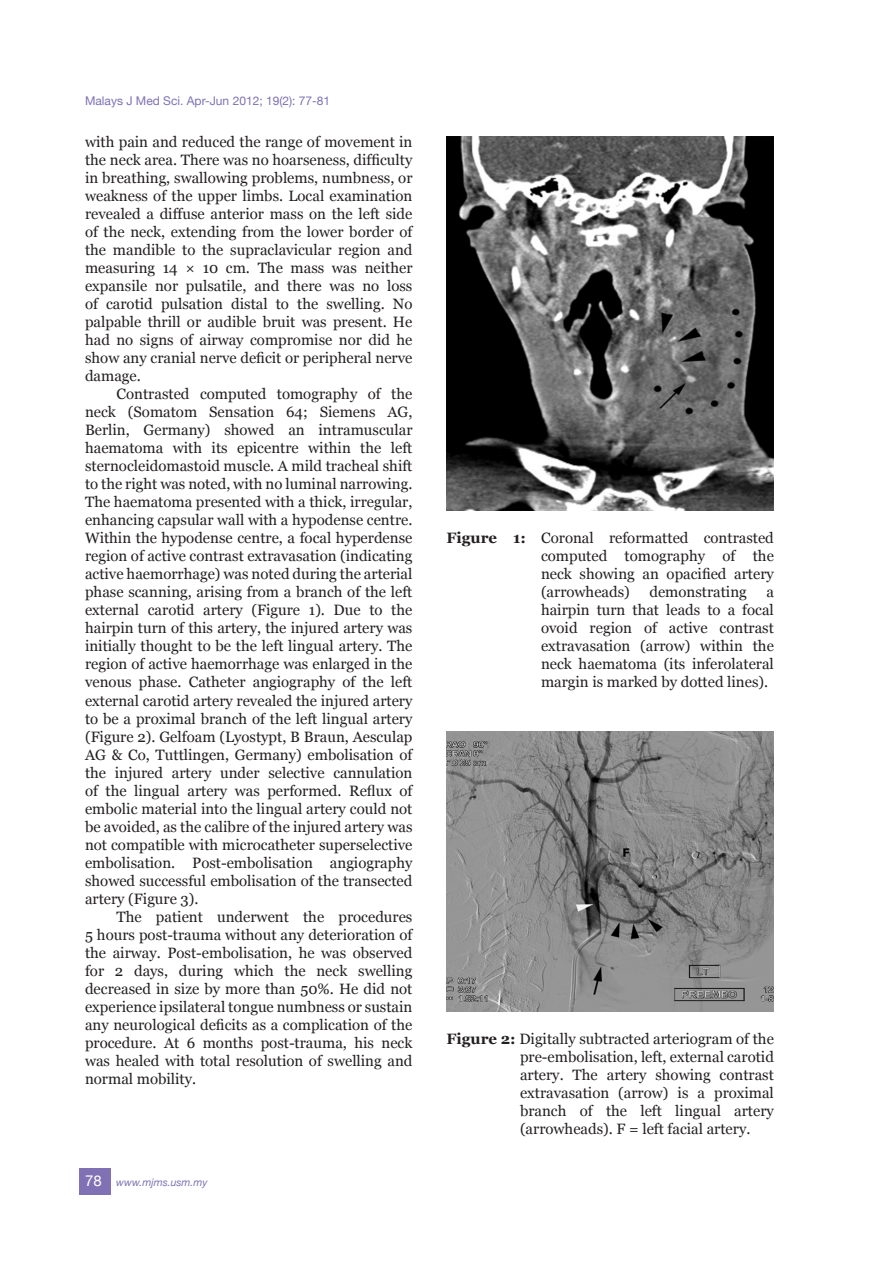
<style>
.page{position:relative;width:893px;height:1263px;background:#fff}
.page>*{position:absolute;margin:0;border:0;box-sizing:border-box;transform-origin:0 0}
.bodyText{font:15px/18px "Georgia";color:#231f20;text-align:justify}
.t1{font:15px "Helvetica Neue";color:#fff}
.t2{font:12px "Helvetica Neue";color:#7f71b3}
.t3{font:italic 10.5px "Helvetica Neue";color:#7f71b3}
.s1{font-weight:700}
</style>
<div class="page">
<div style="left:79px;top:1168px;width:32px;height:27px;background:#7f71b3"></div>
<img style="left:446px;top:136px;width:328px;height:374px">
<img style="left:446px;top:732px;width:328px;height:279px">
<p class="t2" style="left:85px;top:94px;width:247px">Malays J Med Sci. Apr-Jun 2012; 19(2): 77-81</p>
<p class="bodyText" style="left:85px;top:134px;width:329px">with pain and reduced the range of movement in the neck area. There was no hoarseness, difficulty in breathing, swallowing problems, numbness, or weakness of the upper limbs. Local examination revealed a diffuse anterior mass on the left side of the neck, extending from the lower border of the mandible to the supraclavicular region and measuring 14 × 10 cm. The mass was neither expansile nor pulsatile, and there was no loss of carotid pulsation distal to the swelling. No palpable thrill or audible bruit was present. He had no signs of airway compromise nor did he show any cranial nerve deficit or peripheral nerve damage.</p>
<p class="bodyText" style="left:85px;top:386px;width:329px;text-indent:32px">Contrasted computed tomography of the neck (Somatom Sensation 64; Siemens AG, Berlin, Germany) showed an intramuscular haematoma with its epicentre within the left sternocleidomastoid muscle. A mild tracheal shift to the right was noted, with no luminal narrowing.<br>The haematoma presented with a thick, irregular, enhancing capsular wall with a hypodense centre.<br>Within the hypodense centre, a focal hyperdense region of active contrast extravasation (indicating active haemorrhage) was noted during the arterial phase scanning, arising from a branch of the left external carotid artery (Figure 1). Due to the hairpin turn of this artery, the injured artery was initially thought to be the left lingual artery. The region of active haemorrhage was enlarged in the venous phase. Catheter angiography of the left external carotid artery revealed the injured artery to be a proximal branch of the left lingual artery (Figure 2). Gelfoam (Lyostypt, B Braun, Aesculap AG &amp; Co, Tuttlingen, Germany) embolisation of the injured artery under selective cannulation of the lingual artery was performed. Reflux of embolic material into the lingual artery could not be avoided, as the calibre of the injured artery was not compatible with microcatheter superselective embolisation. Post-embolisation angiography showed successful embolisation of the transected artery (Figure 3).</p>
<p class="bodyText" style="left:85px;top:908px;width:329px;text-indent:32px">The patient underwent the procedures 5 hours post-trauma without any deterioration of the airway. Post-embolisation, he was observed for 2 days, during which the neck swelling decreased in size by more than 50%. He did not experience ipsilateral tongue numbness or sustain any neurological deficits as a complication of the procedure. At 6 months post-trauma, his neck was healed with total resolution of swelling and normal mobility.</p>
<p class="t1" style="left:85px;top:1172px;width:18px">78</p>
<p class="t3" style="left:116px;top:1176px;width:93px">www.mjms.usm.my</p>
<p class="bodyText" style="left:541px;top:529px;width:234px;text-indent:-94px"><span class="s1">Figure 1:</span> Coronal reformatted contrasted computed tomography of the neck showing an opacified artery (arrowheads)</p>
<p class="bodyText" style="left:649px;top:583px;width:99px">demonstrating</p>
<p class="bodyText" style="left:541px;top:583px;width:234px;text-indent:225px">a hairpin turn that leads to a focal ovoid region of active contrast extravasation (arrow) within the neck haematoma (its inferolateral margin is marked by dotted lines).</p>
<p class="bodyText" style="left:520px;top:1030px;width:255px;text-indent:-74px"><span class="s1">Figure 2:</span> Digitally subtracted arteriogram of the pre-embolisation, left, external carotid artery. The artery showing contrast extravasation (arrow) is a proximal branch of the left lingual artery (arrowheads). F = left facial artery.</p>
</div>
